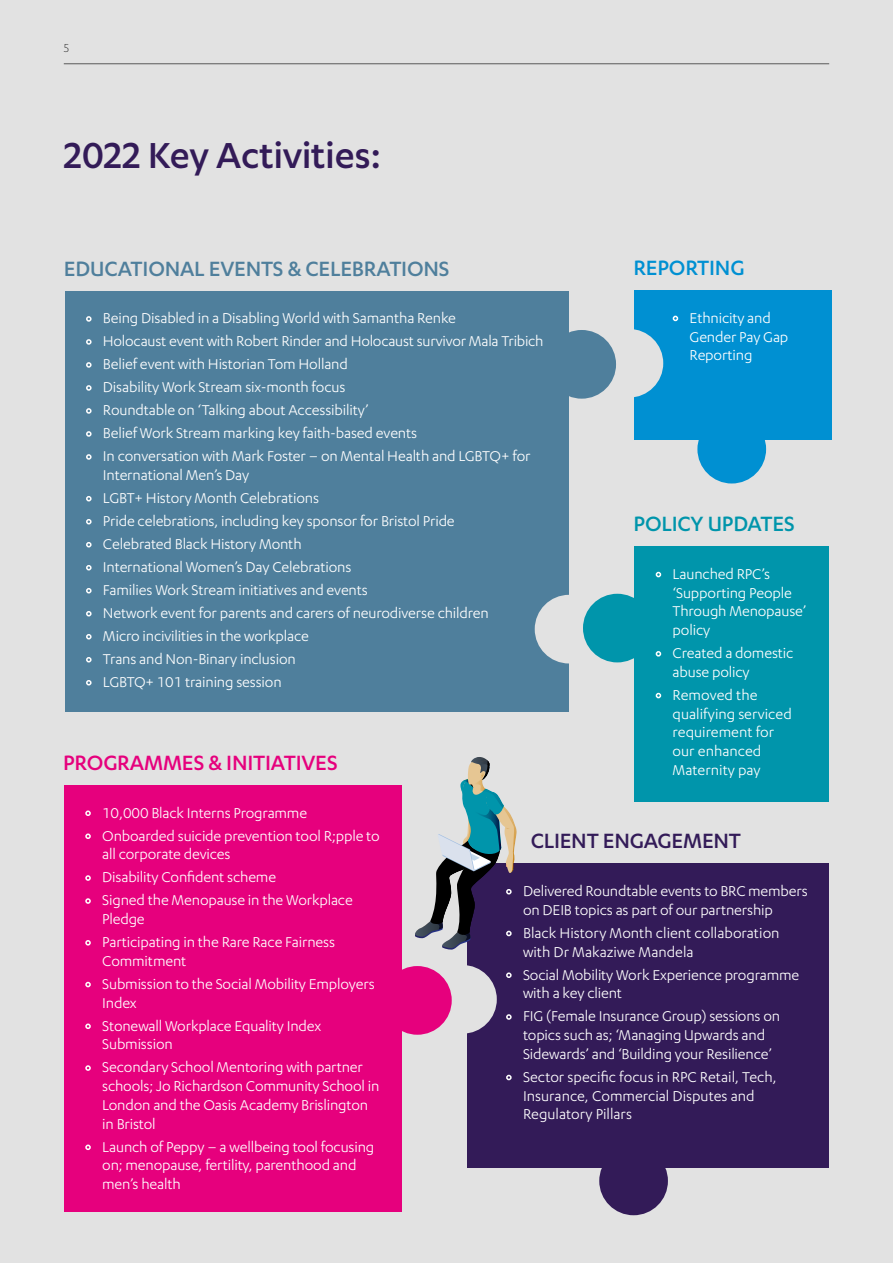
<style>
.page{position:relative;width:893px;height:1263px;background:#e2e2e2}
.page>*{position:absolute;margin:0;border:0;box-sizing:border-box;transform-origin:0 0}
.t1{font:500 42px "Karbon";letter-spacing:-.01em;color:#331b58}
.t2{font:500 24px "Karbon";letter-spacing:-.01em;color:#4f7f9c}
.t3{font:500 24px "Karbon";letter-spacing:-.01em;color:#e6007d}
.t4{font:500 24px "Karbon";letter-spacing:-.01em;color:#331b58}
.t5{font:500 24px "Karbon";letter-spacing:-.01em;color:#0095ab}
.t6{font:500 24px "Karbon";letter-spacing:-.01em;color:#0090d2}
.t7{font:16.5px/18.8px "Karbon";letter-spacing:-.01em;color:#fff}
.t8{font:300 13.5px "Karbon";color:#000}
.s1{font-weight:700}
</style>
<div class="page">
<div style="left:65px;top:291px;width:504px;height:420px;background:#4f7f9c"></div>
<div style="left:64px;top:785px;width:338px;height:426px;background:#e6007d"></div>
<div style="left:634px;top:290px;width:198px;height:150px;background:#0090d2"></div>
<div style="left:634px;top:546px;width:195px;height:255px;background:#0095ab"></div>
<div style="left:468px;top:863px;width:361px;height:305px;background:#331b58"></div>
<div style="left:428px;top:965px;width:69px;height:69px;background:#e2e2e2;border-radius:50%"></div>
<div style="left:383px;top:966px;width:69px;height:69px;background:#e6007d;border-radius:50%"></div>
<div style="left:599px;top:1146px;width:69px;height:69px;background:#331b58;border-radius:50%"></div>
<div style="left:535px;top:595px;width:68px;height:68px;background:#e2e2e2;border-radius:50%"></div>
<div style="left:583px;top:594px;width:69px;height:68px;background:#0095ab;border-radius:50%"></div>
<div style="left:595px;top:329px;width:68px;height:69px;background:#e2e2e2;border-radius:50%"></div>
<div style="left:547px;top:330px;width:69px;height:69px;background:#4f7f9c;border-radius:50%"></div>
<div style="left:697px;top:415px;width:69px;height:68px;background:#0090d2;border-radius:50%"></div>
<svg style="left:415px;top:757px;width:102px;height:193px"></svg>
<hr style="left:64px;top:63px;width:765px;height:1px;background:#5a5a59">
<p class="t8" style="left:64px;top:40px;width:7px">5</p>
<h1 class="t1" style="left:64px;top:132px;width:319px">2022 Key Activities:</h1>
<h2 class="t2" style="left:64px;top:255px;width:387px">EDUCATIONAL EVENTS &amp; CELEBRATIONS</h2>
<p class="t7" style="left:86px;top:308px;width:372px"><span class="s1">•</span> Being Disabled in a Disabling World with Samantha Renke</p>
<p class="t7" style="left:86px;top:331px;width:459px"><span class="s1">•</span> Holocaust event with Robert Rinder and Holocaust survivor Mala Tribich</p>
<p class="t7" style="left:86px;top:354px;width:263px"><span class="s1">•</span> Belief event with Historian Tom Holland</p>
<p class="t7" style="left:86px;top:377px;width:261px"><span class="s1">•</span> Disability Work Stream six-month focus</p>
<p class="t7" style="left:86px;top:400px;width:284px"><span class="s1">•</span> Roundtable on ‘Talking about Accessibility’</p>
<p class="t7" style="left:86px;top:423px;width:333px"><span class="s1">•</span> Belief Work Stream marking key faith-based events</p>
<p class="t7" style="left:103px;top:446px;width:429px;text-indent:-17px"><span class="s1">•</span> In conversation with Mark Foster – on Mental Health and LGBTQ+ for<br>International Men’s Day</p>
<p class="t7" style="left:86px;top:488px;width:235px"><span class="s1">•</span> LGBT+ History Month Celebrations</p>
<p class="t7" style="left:86px;top:511px;width:370px"><span class="s1">•</span> Pride celebrations, including key sponsor for Bristol Pride</p>
<p class="t7" style="left:86px;top:534px;width:217px"><span class="s1">•</span> Celebrated Black History Month</p>
<p class="t7" style="left:86px;top:557px;width:267px"><span class="s1">•</span> International Women’s Day Celebrations</p>
<p class="t7" style="left:86px;top:580px;width:283px"><span class="s1">•</span> Families Work Stream initiatives and events</p>
<p class="t7" style="left:86px;top:603px;width:404px"><span class="s1">•</span> Network event for parents and carers of neurodiverse children</p>
<p class="t7" style="left:86px;top:626px;width:224px"><span class="s1">•</span> Micro incivilities in the workplace</p>
<p class="t7" style="left:86px;top:649px;width:211px"><span class="s1">•</span> Trans and Non-Binary inclusion</p>
<p class="t7" style="left:86px;top:672px;width:197px"><span class="s1">•</span> LGBTQ+ 101 training session</p>
<h2 class="t3" style="left:63px;top:749px;width:276px">PROGRAMMES &amp; INITIATIVES</h2>
<h2 class="t6" style="left:634px;top:254px;width:112px">REPORTING</h2>
<p class="t7" style="left:690px;top:308px;width:100px;text-indent:-17px"><span class="s1">•</span> Ethnicity and<br>Gender Pay Gap<br>Reporting</p>
<h2 class="t5" style="left:634px;top:511px;width:163px">POLICY UPDATES</h2>
<p class="t7" style="left:673px;top:564px;width:135px;text-indent:-17px"><span class="s1">•</span> Launched RPC’s ‘Supporting People<br>Through Menopause’ policy</p>
<p class="t7" style="left:673px;top:643px;width:122px;text-indent:-17px"><span class="s1">•</span> Created a domestic abuse policy</p>
<p class="t7" style="left:673px;top:685px;width:121px;text-indent:-17px"><span class="s1">•</span> Removed the qualifying serviced requirement for our enhanced<br>Maternity pay</p>
<p class="t7" style="left:85px;top:803px;width:223px"><span class="s1">•</span> 10,000 Black Interns Programme</p>
<p class="t7" style="left:102px;top:826px;width:279px;text-indent:-17px"><span class="s1">•</span> Onboarded suicide prevention tool R;pple to all corporate devices</p>
<p class="t7" style="left:85px;top:867px;width:192px"><span class="s1">•</span> Disability Confident scheme</p>
<p class="t7" style="left:102px;top:890px;width:252px;text-indent:-17px"><span class="s1">•</span> Signed the Menopause in the Workplace<br>Pledge</p>
<p class="t7" style="left:102px;top:932px;width:234px;text-indent:-17px"><span class="s1">•</span> Participating in the Rare Race Fairness<br>Commitment</p>
<p class="t7" style="left:102px;top:974px;width:274px;text-indent:-17px"><span class="s1">•</span> Submission to the Social Mobility Employers<br>Index</p>
<p class="t7" style="left:102px;top:1016px;width:221px;text-indent:-17px"><span class="s1">•</span> Stonewall Workplace Equality Index<br>Submission</p>
<p class="t7" style="left:102px;top:1057px;width:279px;text-indent:-17px"><span class="s1">•</span> Secondary School Mentoring with partner schools; Jo Richardson Community School in London and the Oasis Academy Brislington in Bristol</p>
<p class="t7" style="left:102px;top:1137px;width:274px;text-indent:-17px"><span class="s1">•</span> Launch of Peppy – a wellbeing tool focusing on; menopause, fertility, parenthood and men’s health</p>
<h2 class="t4" style="left:531px;top:828px;width:212px">CLIENT ENGAGEMENT</h2>
<p class="t7" style="left:523px;top:881px;width:286px;text-indent:-17px"><span class="s1">•</span> Delivered Roundtable events to BRC members on DEIB topics as part of our partnership</p>
<p class="t7" style="left:523px;top:923px;width:258px;text-indent:-17px"><span class="s1">•</span> Black History Month client collaboration with Dr Makaziwe Mandela</p>
<p class="t7" style="left:523px;top:965px;width:278px;text-indent:-17px"><span class="s1">•</span> Social Mobility Work Experience programme with a key client</p>
<p class="t7" style="left:506px;top:1006px;width:276px;text-align:center"><span class="s1">•</span> FIG (Female Insurance Group) sessions on topics such as; ‘Managing Upwards and<br>Sidewards’ and ‘Building your Resilience’</p>
<p class="t7" style="left:523px;top:1067px;width:255px;text-indent:-17px"><span class="s1">•</span> Sector specific focus in RPC Retail, Tech,<br>Insurance, Commercial Disputes and<br>Regulatory Pillars</p>
</div>
